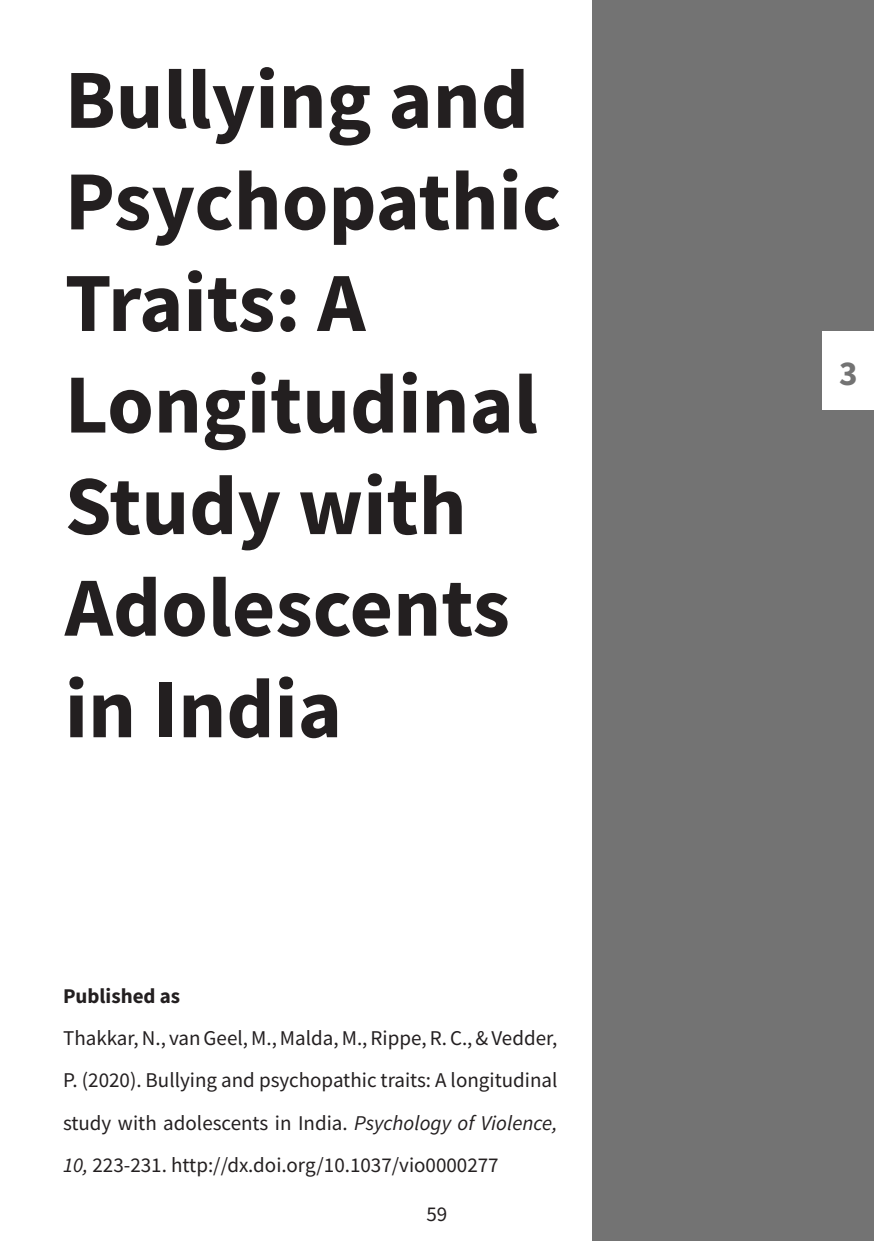
<style>
.page{position:relative;width:874px;height:1241px;background:#fff}
.page>*{position:absolute;margin:0;border:0;box-sizing:border-box;transform-origin:0 0}
.t1{font:700 84px/101.5px "Source Sans Pro";color:#231f20}
.t2{font:700 35px "Source Sans Pro";color:#737373}
.t3{font:21px/42px "Source Sans Pro";color:#231f20;text-align:justify}
.t4{font:700 21px "Source Sans Pro";color:#231f20}
.s1{font-style:italic}
</style>
<div class="page">
<h1 class="t1" style="left:65px;top:48px;width:497px">Bullying and<br>Psychopathic<br>Traits: A<br>Longitudinal<br>Study with<br>Adolescents in India</h1>
<p class="t4" style="left:63px;top:982px;width:119px">Published as</p>
<p class="t3" style="left:63px;top:1017px;width:495px">Thakkar, N., van Geel, M., Malda, M., Rippe, R. C., &amp; Vedder, P. (2020). Bullying and psychopathic traits: A longitudinal study with adolescents in India. <span class="s1">Psychology of Violence, 10,</span> 223-231. http://dx.doi.org/10.1037/vio0000277</p>
<p class="t3" style="left:426px;top:1193px;width:22px">59</p>
<h2 class="t2" style="left:838px;top:350px;width:20px">3</h2>
</div>
